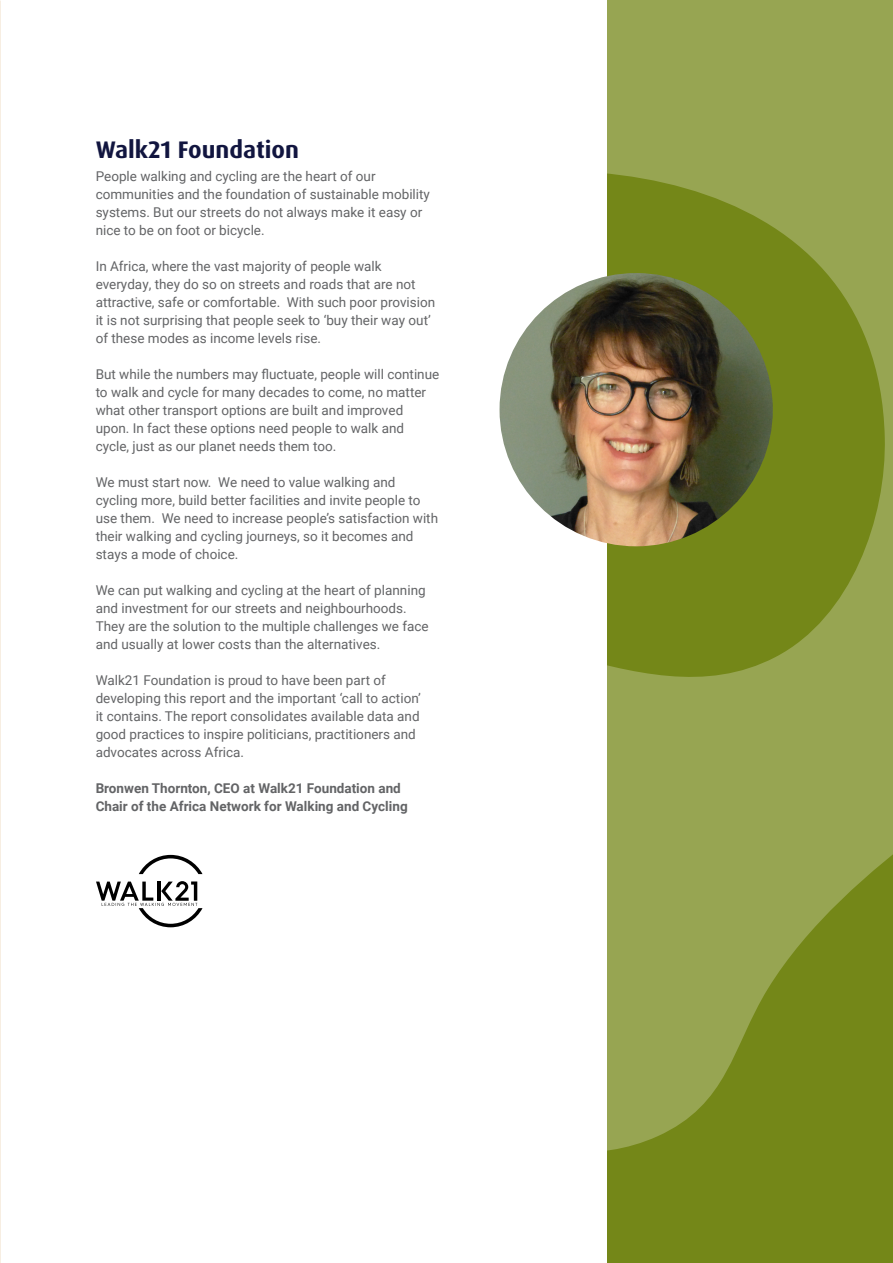
<style>
.page{position:relative;width:893px;height:1263px;background:#fff}
.page>*{position:absolute;margin:0;border:0;box-sizing:border-box;transform-origin:0 0}
.t1{font:700 24px "Dax Pro";color:#11153f}
.t2{font:13.5px/18px "Roboto";color:#636466}
.t3{font:700 13.5px/18px "Roboto";color:#636466}
</style>
<div class="page">
<svg style="left:0;top:0;width:1px;height:1263px"></svg>
<svg style="left:608px;top:0;width:285px;height:1263px;background:#879737"></svg>
<img style="left:500px;top:273px;width:273px;height:273px;border-radius:137px">
<svg style="left:96px;top:855px;width:106px;height:72px"></svg>
<h1 class="t1" style="left:96px;top:134px;width:205px">Walk21 Foundation</h1>
<p class="t2" style="left:96px;top:166px;width:336px">People walking and cycling are the heart of our communities and the foundation of sustainable mobility systems. But our streets do not always make it easy or nice to be on foot or bicycle.</p>
<p class="t2" style="left:96px;top:256px;width:341px">In Africa, where the vast majority of people walk everyday, they do so on streets and roads that are not attractive, safe or comfortable. With such poor provision it is not surprising that people seek to ‘buy their way out’ of these modes as income levels rise.</p>
<p class="t2" style="left:96px;top:364px;width:345px">But while the numbers may fluctuate, people will continue to walk and cycle for many decades to come, no matter what other transport options are built and improved upon. In fact these options need people to walk and cycle, just as our planet needs them too.</p>
<p class="t2" style="left:96px;top:472px;width:344px">We must start now. We need to value walking and cycling more, build better facilities and invite people to use them. We need to increase people’s satisfaction with their walking and cycling journeys, so it becomes and stays a mode of choice.</p>
<p class="t2" style="left:96px;top:580px;width:334px">We can put walking and cycling at the heart of planning and investment for our streets and neighbourhoods.<br>They are the solution to the multiple challenges we face and usually at lower costs than the alternatives.</p>
<p class="t2" style="left:96px;top:670px;width:327px">Walk21 Foundation is proud to have been part of developing this report and the important ‘call to action’ it contains. The report consolidates available data and good practices to inspire politicians, practitioners and advocates across Africa.</p>
<p class="t3" style="left:96px;top:778px;width:314px">Bronwen Thornton, CEO at Walk21 Foundation and<br>Chair of the Africa Network for Walking and Cycling</p>
</div>
